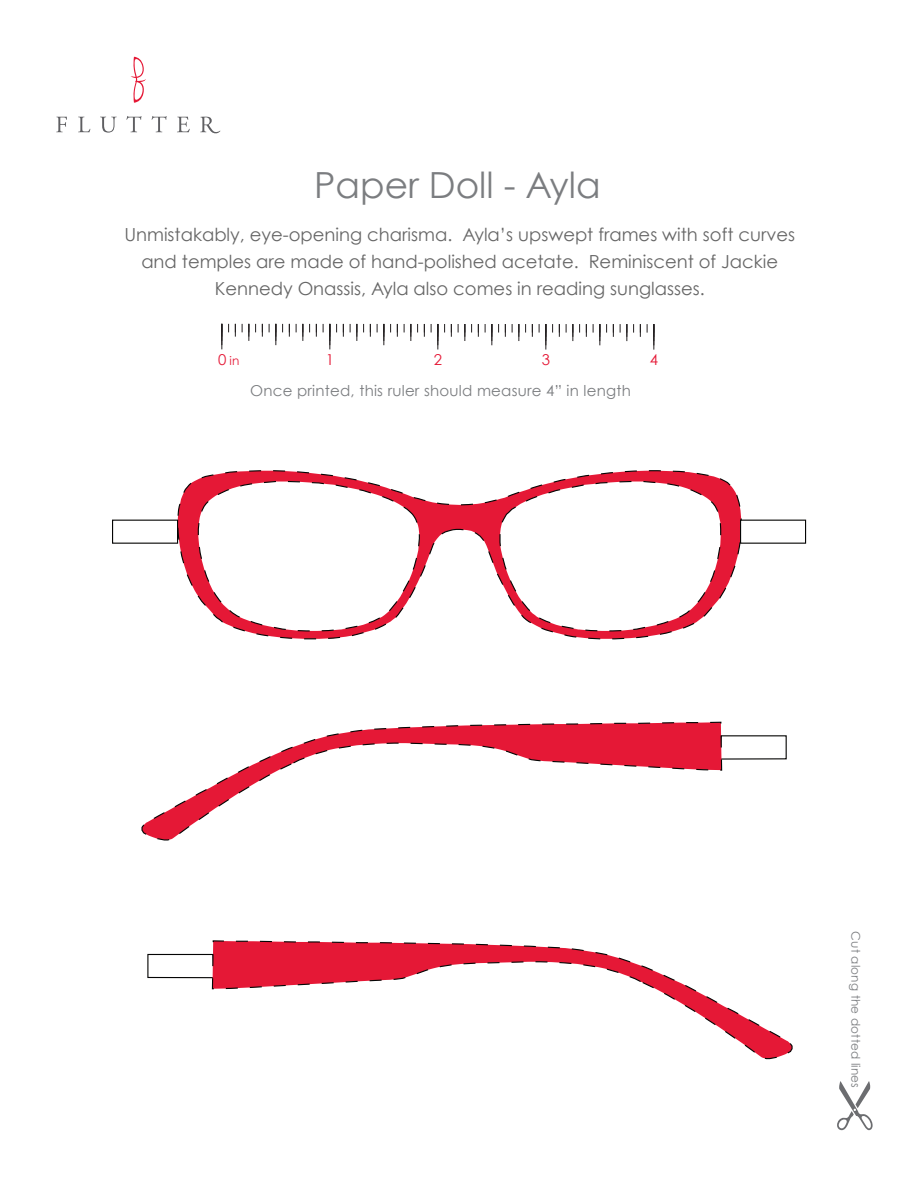
<style>
.page{position:relative;width:918px;height:1188px;background:#fff}
.page>*{position:absolute;margin:0;border:0;box-sizing:border-box;transform-origin:0 0}
.t1{font:36px "Century Gothic";color:#7b7d80}
.t2{font:18px/27px "Century Gothic";color:#666;text-align:center}
.t3{font:15px "Century Gothic";letter-spacing:.015em;color:#7b7d80}
.t4{font:15px "Century Gothic";color:#e51836}
.t5{font:12px "Century Gothic";letter-spacing:.015em;color:#7b7d80}
.t6{font:12px "Century Gothic";color:#e51836}
.s1{font-size:15px}
</style>
<div class="page">
<svg style="left:56px;top:117px;width:11px;height:15px"></svg>
<svg style="left:78px;top:117px;width:12px;height:15px"></svg>
<svg style="left:100px;top:117px;width:17px;height:16px"></svg>
<svg style="left:126px;top:116px;width:15px;height:16px"></svg>
<svg style="left:152px;top:116px;width:15px;height:16px"></svg>
<svg style="left:177px;top:117px;width:13px;height:15px"></svg>
<svg style="left:200px;top:117px;width:20px;height:16px"></svg>
<svg style="left:131px;top:57px;width:15px;height:46px"></svg>
<svg style="left:837px;top:1081px;width:36px;height:49px"></svg>
<svg style="left:235px;top:324px;width:1px;height:13px"></svg>
<svg style="left:262px;top:324px;width:1px;height:13px"></svg>
<svg style="left:289px;top:324px;width:1px;height:13px"></svg>
<svg style="left:316px;top:324px;width:1px;height:13px"></svg>
<svg style="left:343px;top:324px;width:1px;height:13px"></svg>
<svg style="left:370px;top:324px;width:1px;height:13px"></svg>
<svg style="left:397px;top:324px;width:1px;height:13px"></svg>
<svg style="left:424px;top:324px;width:1px;height:13px"></svg>
<svg style="left:451px;top:324px;width:1px;height:13px"></svg>
<svg style="left:478px;top:324px;width:1px;height:13px"></svg>
<svg style="left:505px;top:324px;width:1px;height:13px"></svg>
<svg style="left:532px;top:324px;width:1px;height:13px"></svg>
<svg style="left:559px;top:324px;width:1px;height:13px"></svg>
<svg style="left:586px;top:324px;width:1px;height:13px"></svg>
<svg style="left:613px;top:324px;width:1px;height:13px"></svg>
<svg style="left:640px;top:324px;width:1px;height:13px"></svg>
<svg style="left:249px;top:324px;width:7px;height:17px"></svg>
<svg style="left:303px;top:324px;width:7px;height:17px"></svg>
<svg style="left:357px;top:324px;width:7px;height:17px"></svg>
<svg style="left:411px;top:324px;width:7px;height:17px"></svg>
<svg style="left:465px;top:324px;width:7px;height:17px"></svg>
<svg style="left:519px;top:324px;width:7px;height:17px"></svg>
<svg style="left:573px;top:324px;width:7px;height:17px"></svg>
<svg style="left:627px;top:324px;width:7px;height:17px"></svg>
<svg style="left:276px;top:324px;width:7px;height:21px"></svg>
<svg style="left:384px;top:324px;width:7px;height:21px"></svg>
<svg style="left:492px;top:324px;width:7px;height:21px"></svg>
<svg style="left:600px;top:324px;width:7px;height:21px"></svg>
<svg style="left:222px;top:324px;width:7px;height:25px"></svg>
<svg style="left:330px;top:324px;width:7px;height:25px"></svg>
<svg style="left:438px;top:324px;width:7px;height:25px"></svg>
<svg style="left:546px;top:324px;width:7px;height:26px"></svg>
<svg style="left:654px;top:324px;width:1px;height:26px"></svg>
<svg style="left:177px;top:470px;width:565px;height:170px"></svg>
<svg style="left:499px;top:480px;width:223px;height:152px"></svg>
<svg style="left:197px;top:480px;width:223px;height:152px"></svg>
<div style="left:112px;top:520px;width:66px;height:24px;background:#fff"></div>
<div style="left:740px;top:520px;width:66px;height:24px;background:#fff"></div>
<svg style="left:723px;top:735px;width:64px;height:25px"></svg>
<svg style="left:141px;top:721px;width:582px;height:120px"></svg>
<svg style="left:147px;top:953px;width:64px;height:26px"></svg>
<svg style="left:211px;top:940px;width:582px;height:120px"></svg>
<h1 class="t1" style="left:314px;top:163px;width:288px">Paper Doll - Ayla</h1>
<p class="t2" style="left:124px;top:220px;width:672px">Unmistakably, eye-opening charisma. Ayla’s upswept frames with soft curves and temples are made of hand-polished acetate. Reminiscent of Jackie<br>Kennedy Onassis, Ayla also comes in reading sunglasses.</p>
<p class="t6" style="left:218px;top:353px;width:23px"><span class="s1">0</span> in</p>
<p class="t4" style="left:326px;top:350px;width:10px">1</p>
<p class="t4" style="left:434px;top:350px;width:10px">2</p>
<p class="t4" style="left:542px;top:350px;width:10px">3</p>
<p class="t4" style="left:650px;top:350px;width:10px">4</p>
<p class="t3" style="left:250px;top:382px;width:382px">Once printed, this ruler should measure 4” in length</p>
<p class="t5" style="left:863px;top:931px;width:158px;rotate:90deg">Cut along the dotted lines</p>
</div>
